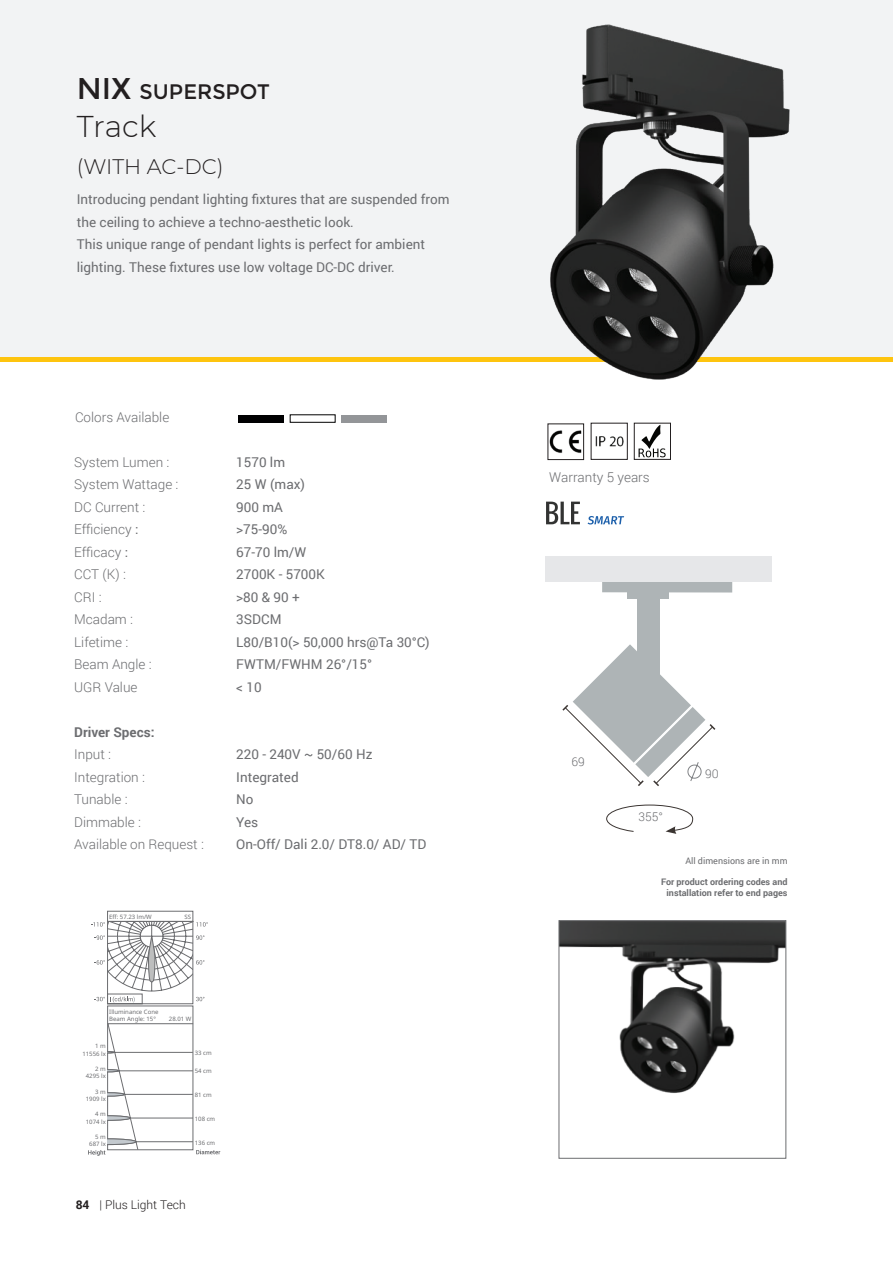
<style>
.page{position:relative;width:893px;height:1263px;background:#fff}
.page>*{position:absolute;margin:0;border:0;box-sizing:border-box;transform-origin:0 0}
.t1{font:300 30px "Montserrat";letter-spacing:-.01em;color:#231f20}
.t2{font:21px "Montserrat";color:#231f20}
.t3{font:300 21px "Montserrat";color:#231f20}
.t4{font:13.5px/22.5px "Roboto";color:#6c6d70}
.t5{font:300 13.5px "Roboto";color:#6c6d70}
.t6{font:700 13.5px "Roboto";color:#6c6d70}
.t7{font:300 12px "Roboto";color:#231f20}
.t8{font:300 12px "Roboto";color:#6c6d70}
.t9{font:700 9px/10.5px "Roboto";color:#6c6d70;text-align:right}
.t10{font:9px "Roboto";color:#6c6d70}
.t11{font:6px/7.5px "DIA Lux Report Font";color:#6c6d70;text-align:right}
.s1{font-size:30px}
.s2{font-weight:400}
.s3{font-weight:700}
</style>
<div class="page">
<div style="left:0;top:0;width:893px;height:362px;background:#f2f3f4"></div>
<div style="left:0;top:357px;width:893px;height:5px;background:#fec40e"></div>
<div style="left:637px;top:577px;width:22px;height:101px;background:#aeb4b6"></div>
<div style="left:628px;top:590px;width:41px;height:9px;background:#aeb4b6"></div>
<div style="left:602px;top:579px;width:130px;height:13px;background:#aeb4b6"></div>
<svg style="left:562px;top:644px;width:154px;height:142px"></svg>
<div style="left:545px;top:556px;width:226px;height:26px;background:#e6e7e9"></div>
<svg style="left:606px;top:804px;width:87px;height:30px"></svg>
<img style="left:561px;top:922px;width:223px;height:171px">
<div style="left:559px;top:920px;width:227px;height:239px;border:1px solid #6c6d70"></div>
<img style="left:550px;top:24px;width:240px;height:356px">
<div style="left:634px;top:423px;width:37px;height:37px;border:1px solid #231f20"></div>
<img style="left:595px;top:436px;width:29px;height:11px">
<img style="left:550px;top:430px;width:32px;height:23px">
<div style="left:548px;top:424px;width:36px;height:36px;border:1px solid #231f20"></div>
<svg style="left:639px;top:424px;width:27px;height:33px"></svg>
<svg style="left:88px;top:1023px;width:132px;height:133px"></svg>
<svg style="left:91px;top:911px;width:117px;height:93px"></svg>
<svg style="left:546px;top:502px;width:34px;height:22px"></svg>
<svg style="left:588px;top:516px;width:36px;height:8px"></svg>
<div style="left:239px;top:415px;width:45px;height:7px;background:#000001"></div>
<div style="left:342px;top:415px;width:45px;height:7px;background:#939598"></div>
<h2 class="t2" style="left:77px;top:79px;width:195px"><span class="s1">NIX</span> SUPERSPOT</h2>
<h1 class="t1" style="left:77px;top:105px;width:81px">Track</h1>
<h2 class="t3" style="left:77px;top:152px;width:148px">(WITH AC-DC)</h2>
<p class="t4" style="left:77px;top:187px;width:374px">Introducing pendant lighting fixtures that are suspended from the ceiling to achieve a techno-aesthetic look.<br>This unique range of pendant lights is perfect for ambient lighting. These fixtures use low voltage DC-DC driver.</p>
<p class="t5" style="left:75px;top:407px;width:96px">Colors Available</p>
<p class="t5" style="left:74px;top:452px;width:97px">System Lumen :</p>
<p class="t4" style="left:236px;top:450px;width:50px">1570 lm</p>
<p class="t5" style="left:74px;top:475px;width:106px">System Wattage :</p>
<p class="t4" style="left:236px;top:472px;width:70px">25 W (max)</p>
<p class="t5" style="left:74px;top:497px;width:73px">DC Current :</p>
<p class="t4" style="left:236px;top:495px;width:48px">900 mA</p>
<p class="t5" style="left:74px;top:520px;width:66px">Efficiency <span class="s2">:</span></p>
<p class="t4" style="left:236px;top:517px;width:53px">&gt;75-90%</p>
<p class="t5" style="left:74px;top:542px;width:55px">Efficacy <span class="s2">:</span></p>
<p class="t4" style="left:236px;top:540px;width:72px">67-70 lm/W</p>
<p class="t5" style="left:74px;top:565px;width:53px">CCT (K) :</p>
<p class="t4" style="left:236px;top:562px;width:90px">2700K - 5700K</p>
<p class="t5" style="left:74px;top:587px;width:29px">CRI :</p>
<p class="t4" style="left:236px;top:585px;width:65px">&gt;80 &amp; 90 +</p>
<p class="t5" style="left:74px;top:610px;width:60px">Mcadam :</p>
<p class="t4" style="left:236px;top:607px;width:47px">3SDCM</p>
<p class="t5" style="left:74px;top:632px;width:56px">Lifetime :</p>
<p class="t4" style="left:236px;top:630px;width:195px">L80/B10(&gt; 50,000 hrs@Ta 30°C)</p>
<p class="t5" style="left:74px;top:655px;width:79px">Beam Angle :</p>
<p class="t4" style="left:236px;top:652px;width:137px">FWTM/FWHM 26°/15°</p>
<p class="t5" style="left:74px;top:677px;width:65px">UGR Value</p>
<p class="t4" style="left:236px;top:675px;width:27px">&lt; 10</p>
<p class="t6" style="left:74px;top:722px;width:82px">Driver Specs:</p>
<p class="t5" style="left:74px;top:745px;width:38px">Input :</p>
<p class="t4" style="left:236px;top:742px;width:138px">220 - 240V ~ 50/60 Hz</p>
<p class="t5" style="left:74px;top:767px;width:72px">Integration :</p>
<p class="t4" style="left:236px;top:765px;width:64px">Integrated</p>
<p class="t5" style="left:74px;top:790px;width:55px">Tunable :</p>
<p class="t4" style="left:236px;top:787px;width:19px">No</p>
<p class="t5" style="left:74px;top:812px;width:68px">Dimmable :</p>
<p class="t4" style="left:236px;top:810px;width:24px">Yes</p>
<p class="t5" style="left:74px;top:835px;width:131px">Available on Request :</p>
<p class="t4" style="left:236px;top:833px;width:192px">On-Off/ Dali 2.0/ DT8.0/ AD/ TD</p>
<p class="t11" style="left:109px;top:913px;width:44px">Eff: 57.23 lm/W</p>
<p class="t11" style="left:185px;top:913px;width:8px">SS</p>
<p class="t11" style="left:109px;top:1008px;width:51px;text-align:left">Illuminance Cone<br>Beam Angle: 15°</p>
<p class="t11" style="left:82px;top:1043px;width:25px">1 m<br>11556 lx</p>
<p class="t11" style="left:86px;top:1065px;width:22px">2 m<br>4295 lx</p>
<p class="t11" style="left:86px;top:1088px;width:22px">3 m<br>1909 lx</p>
<p class="t11" style="left:86px;top:1110px;width:22px">4 m<br>1074 lx</p>
<p class="t11" style="left:89px;top:1133px;width:18px">5 m<br>687 lx</p>
<p class="t11" style="left:169px;top:1015px;width:24px">28.01 W</p>
<p class="t11" style="left:195px;top:1049px;width:18px">33 cm</p>
<p class="t11" style="left:195px;top:1067px;width:18px">54 cm</p>
<p class="t11" style="left:195px;top:1091px;width:18px">81 cm</p>
<p class="t11" style="left:195px;top:1115px;width:22px">108 cm</p>
<p class="t11" style="left:195px;top:1139px;width:22px">136 cm</p>
<p class="t7" style="left:76px;top:1196px;width:112px"><span class="s3">84</span> | Plus Light Tech</p>
<p class="t5" style="left:549px;top:467px;width:102px">Warranty 5 years</p>
<p class="t8" style="left:571px;top:753px;width:15px">69</p>
<p class="t8" style="left:639px;top:809px;width:26px">355°</p>
<p class="t8" style="left:705px;top:765px;width:15px">90</p>
<p class="t10" style="left:685px;top:854px;width:104px">All dimensions are in mm</p>
<p class="t9" style="left:661px;top:876px;width:128px">For product ordering codes and installation refer to end pages</p>
</div>
